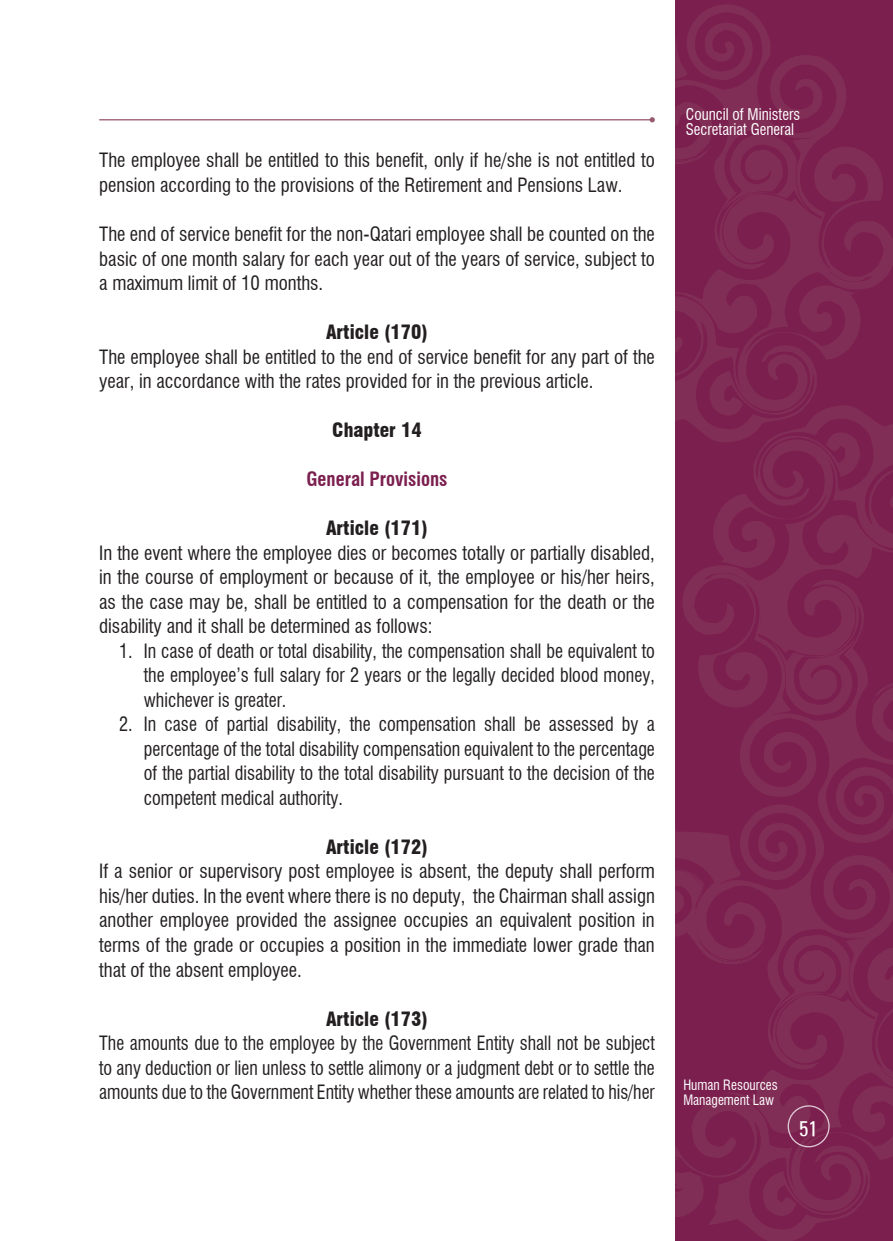
<style>
.page{position:relative;width:893px;height:1241px;background:#fff}
.page>*{position:absolute;margin:0;border:0;box-sizing:border-box;transform-origin:0 0}
.t1{font:21px "Univers Condensed";color:#fff}
.t2{font:condensed 19.25px/24.5px "Swiss 721 BT";color:#231f20;text-align:justify}
.t3{font:condensed 19.25px/24.5px "Swiss 721 BT";color:#231f20;text-align:justify;scale:.94 1}
.t4{font:condensed 19.25px/24.5px "Swiss 721 BT";color:#231f20;text-align:justify;scale:.93 1}
.t5{font:900 condensed 19.25px "Swiss 721 BT";color:#231f20}
.t6{font:700 condensed 19.25px "Swiss 721 BT";color:#7b1f4f}
.t7{font:condensed 15.75px/15.8px "Swiss 721 BT";color:#fff;scale:.96 1}
.t8{font:condensed 14px/15.8px "Swiss 721 BT";color:#fff;scale:.96 1}
</style>
<div class="page">
<svg style="left:682px;top:443px;width:211px;height:332px;background:#7d2551"></svg>
<svg style="left:675px;top:0;width:218px;height:443px;background:#7d2451"></svg>
<svg style="left:675px;top:775px;width:218px;height:465px;background:#7d2551"></svg>
<div style="left:788px;top:1105px;width:42px;height:42px;border:1px solid #fff;border-radius:50%"></div>
<hr style="left:99px;top:119px;width:553px;height:1px;background:#985a72">
<svg style="left:650px;top:117px;width:5px;height:5px"></svg>
<p class="t2" style="left:99px;top:148px;width:557px">The employee shall be entitled to this benefit, only if he/she is not entitled to pension according to the provisions of the Retirement and Pensions Law.</p>
<p class="t2" style="left:99px;top:222px;width:557px">The end of service benefit for the non-Qatari employee shall be counted on the basic of one month salary for each year out of the years of service, subject to a maximum limit of 10 months.</p>
<p class="t5" style="left:326px;top:320px;width:103px">Article (170)</p>
<p class="t2" style="left:99px;top:344px;width:557px">The employee shall be entitled to the end of service benefit for any part of the year, in accordance with the rates provided for in the previous article.</p>
<p class="t5" style="left:332px;top:418px;width:91px">Chapter 14</p>
<p class="t6" style="left:307px;top:467px;width:142px">General Provisions</p>
<p class="t5" style="left:326px;top:516px;width:103px">Article (171)</p>
<p class="t2" style="left:99px;top:540px;width:557px">In the event where the employee dies or becomes totally or partially disabled, in the course of employment or because of it, the employee or his/her heirs, as the case may be, shall be entitled to a compensation for the death or the disability and it shall be determined as follows:</p>
<p class="t3" style="left:144px;top:638px;width:545px;text-indent:-25px">1. In case of death or total disability, the compensation shall be equivalent to the employee’s full salary for 2 years or the legally decided blood money, whichever is greater.</p>
<p class="t3" style="left:144px;top:712px;width:545px;text-indent:-25px">2. In case of partial disability, the compensation shall be assessed by a percentage of the total disability compensation equivalent to the percentage of the partial disability to the total disability pursuant to the decision of the competent medical authority.</p>
<p class="t5" style="left:326px;top:835px;width:103px">Article (172)</p>
<p class="t2" style="left:99px;top:859px;width:557px">If a senior or supervisory post employee is absent, the deputy shall perform his/her duties. In the event where there is no deputy, the Chairman shall assign another employee provided the assignee occupies an equivalent position in terms of the grade or occupies a position in the immediate lower grade than that of the absent employee.</p>
<p class="t5" style="left:326px;top:1006px;width:103px">Article (173)</p>
<p class="t4" style="left:99px;top:1030px;width:599px">The amounts due to the employee by the Government Entity shall not be subject to any deduction or lien unless to settle alimony or a judgment debt or to settle the amounts due to the Government Entity whether these amounts are related to his/her</p>
<p class="t7" style="left:686px;top:106px;width:120px">Council of Ministers<br>Secretariat General</p>
<p class="t8" style="left:683px;top:1076px;width:100px">Human Resources<br>Management Law</p>
<p class="t1" style="left:799px;top:1115px;width:20px">51</p>
</div>
